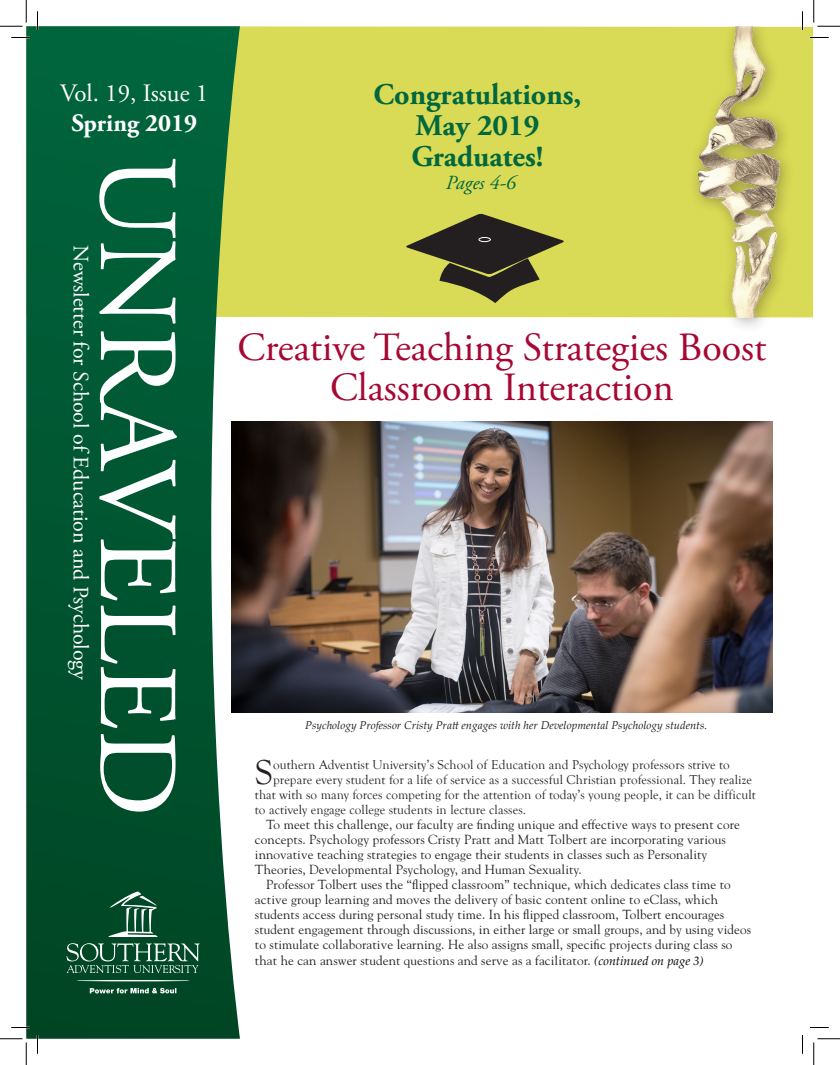
<style>
.page{position:relative;width:840px;height:1065px;background:#fff}
.page>*{position:absolute;margin:0;border:0;box-sizing:border-box;transform-origin:0 0}
.t1{font:112.25px "Adobe Garamond Pro";color:#fff}
.t2{font:40px/40px "Adobe Garamond Pro";color:#a60733;text-align:center}
.t3{font:35.38px "Goudy Old Style T";color:#231f20}
.t4{font:700 30px/30.8px "Adobe Garamond Pro";color:#00673e;text-align:center}
.t5{font:25px "Adobe Garamond Pro";color:#fff}
.t6{font:700 25px "Adobe Garamond Pro";color:#fff}
.t7{font:21.88px "Adobe Garamond Pro";color:#fff}
.t8{font:italic 20px "Adobe Garamond Pro";color:#00673e}
.t9{font:13.12px/15.1px "Goudy Std";letter-spacing:.01em;color:#231f20}
.t10{font:13.12px "Goudy Old Style T";letter-spacing:.01em;color:#231f20}
.t11{font:italic 11.25px "Palatino Linotype";color:#231f20}
.s1{font-family:"Palatino Linotype";font-style:italic;font-size:12.5px;color:#000}
</style>
<div class="page">
<div style="left:240px;top:26px;width:573px;height:291px;background:#d9da55"></div>
<div style="left:688px;top:26px;width:107px;height:308px;background:#231f20;opacity:.35"></div>
<img style="left:686px;top:26px;width:106px;height:291px">
<svg style="left:26px;top:26px;width:214px;height:1013px;background:#14633e"></svg>
<svg style="left:108px;top:891px;width:50px;height:46px;background:#3b7359"></svg>
<svg style="left:66px;top:943px;width:134px;height:30px;background:#356d53"></svg>
<svg style="left:90px;top:988px;width:86px;height:6px"></svg>
<hr style="left:76px;top:980px;width:114px;height:1px;background:#fff;border-radius:50%">
<svg style="left:406px;top:214px;width:158px;height:89px;background:#7f7d3a"></svg>
<div style="left:479px;top:237px;width:12px;height:5px;border:1px solid #fff;border-radius:50%"></div>
<img style="left:231px;top:422px;width:541px;height:291px">
<svg style="left:11px;top:37px;width:19px;height:1px"></svg>
<svg style="left:810px;top:37px;width:19px;height:1px"></svg>
<svg style="left:11px;top:1027px;width:19px;height:1px"></svg>
<svg style="left:810px;top:1027px;width:19px;height:1px"></svg>
<svg style="left:37px;top:11px;width:1px;height:19px"></svg>
<svg style="left:37px;top:1035px;width:1px;height:19px"></svg>
<svg style="left:802px;top:11px;width:1px;height:19px"></svg>
<svg style="left:802px;top:1035px;width:1px;height:19px"></svg>
<svg style="left:0;top:0;width:27px;height:27px"></svg>
<svg style="left:0;top:1039px;width:27px;height:26px"></svg>
<svg style="left:814px;top:0;width:26px;height:27px"></svg>
<svg style="left:814px;top:1039px;width:26px;height:26px"></svg>
<h3 class="t5" style="left:60px;top:78px;width:150px">Vol. 19, Issue 1</h3>
<h3 class="t6" style="left:71px;top:108px;width:127px">Spring 2019</h3>
<h3 class="t7" style="left:94px;top:245px;width:436px;rotate:90deg">Newsletter for School of Education and Psychology</h3>
<h1 class="t1" style="left:204px;top:155px;width:663px;rotate:90deg">UNRAVELED</h1>
<h3 class="t4" style="left:374px;top:80px;width:209px">Congratulations,<br>May 2019<br>Graduates!</h3>
<h3 class="t8" style="left:446px;top:171px;width:72px">Pages 4-6</h3>
<h2 class="t2" style="left:237px;top:329px;width:531px">Creative Teaching Strategies Boost<br>Classroom Interaction</h2>
<p class="t11" style="left:305px;top:717px;width:404px">Psychology Professor Cristy Pratt engages with her Developmental Psychology students.</p>
<h3 class="t3" style="left:255px;top:753px;width:19px">S</h3>
<p class="t10" style="left:273px;top:758px;width:458px">outhern Adventist University’s School of Education and Psychology professors strive to</p>
<p class="t10" style="left:273px;top:773px;width:480px">prepare every student for a life of service as a successful Christian professional. They realize</p>
<p class="t10" style="left:255px;top:788px;width:502px">that with so many forces competing for the attention of today’s young people, it can be difficult</p>
<p class="t10" style="left:255px;top:803px;width:273px">to actively engage college students in lecture classes.</p>
<p class="t9" style="left:255px;top:817px;width:487px;text-indent:11px">To meet this challenge, our faculty are finding unique and effective ways to present core concepts. Psychology professors Cristy Pratt and Matt Tolbert are incorporating various innovative teaching strategies to engage their students in classes such as Personality Theories, Developmental Psychology, and Human Sexuality.</p>
<p class="t9" style="left:255px;top:877px;width:498px;text-indent:11px">Professor Tolbert uses the “flipped classroom” technique, which dedicates class time to active group learning and moves the delivery of basic content online to eClass, which students access during personal study time. In his flipped classroom, Tolbert encourages student engagement through discussions, in either large or small groups, and by using videos to stimulate collaborative learning. He also assigns small, specific projects during class so that he can answer student questions and serve as a facilitator. <span class="s1">(continued on page 3)</span></p>
</div>
